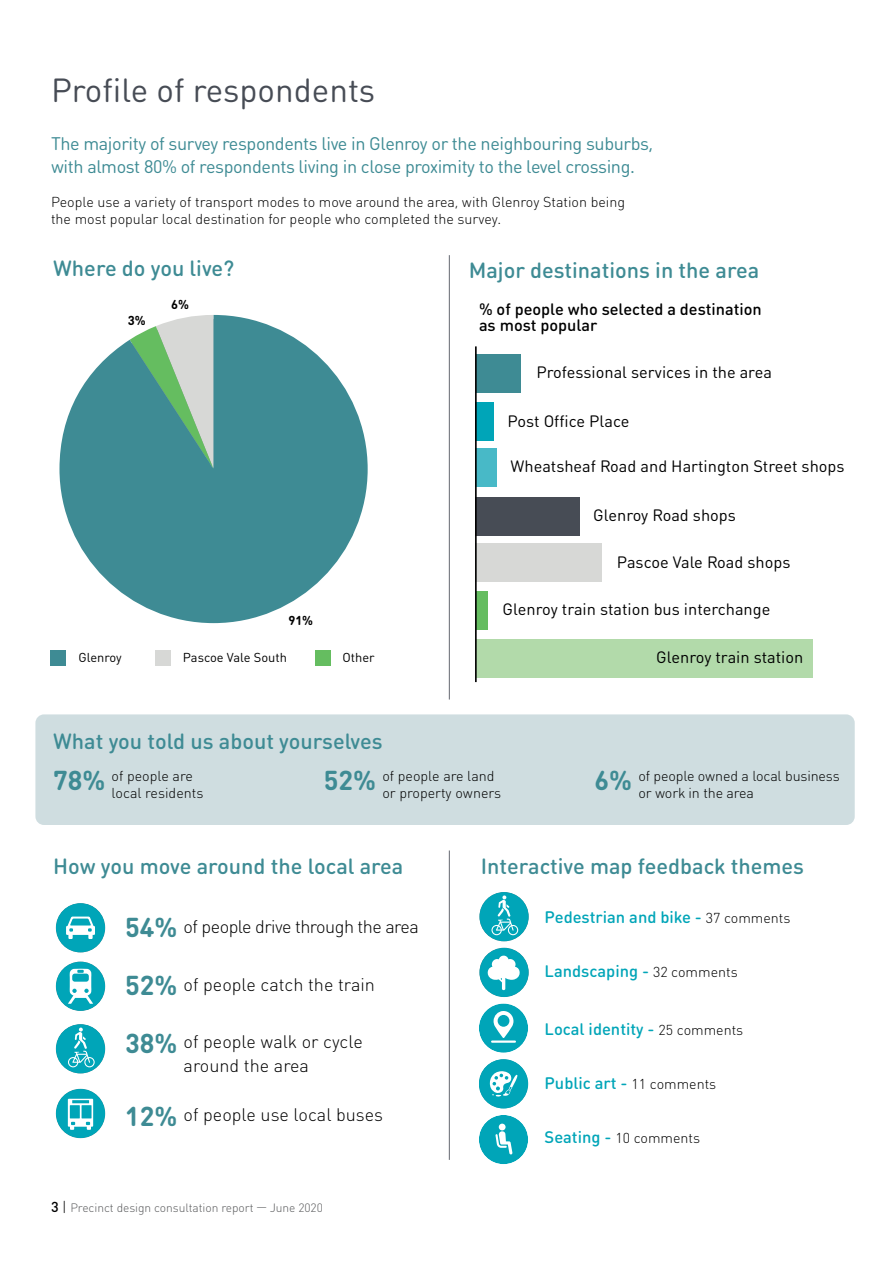
<style>
.page{position:relative;width:893px;height:1263px;background:#fff}
.page>*{position:absolute;margin:0;border:0;box-sizing:border-box;transform-origin:0 0}
.t1{font:33px "DIN Round OT";color:#474c55}
.t2{font:500 21.75px "DIN Round OT";color:#3e8b94}
.t3{font:18px/22.5px "DIN Round OT";letter-spacing:-.02em;color:#3e8b94}
.t4{font:300 18px/23.4px "DIN Round OT";color:#000;text-align:center}
.t5{font:300 18px "DIN Round OT";letter-spacing:-.03em;color:#000}
.t6{font:500 16.5px "DIN Round OT";color:#00a5b8}
.t7{font:16.35px "DIN Round OT";color:#000}
.t8{font:500 16.35px/16.4px "DIN Round OT";color:#000}
.t9{font:300 14.25px/17.1px "DIN Round OT";color:#000}
.t10{font:12.75px "DIN Round OT";color:#000}
.t11{font:700 12.75px "DIN Round OT";color:#000}
.t12{font:300 12px "DIN Round OT";letter-spacing:-.005em;color:#58595b}
.s1{font-weight:700;font-size:27px;color:#3e8b94}
.s2{font-weight:500;font-size:14.25px;color:#000}
.s3{font-size:14.25px;color:#000}
.s4{font-weight:300;font-size:14.25px;color:#000}
.s5{font-weight:500;font-size:16.5px;color:#00a5b8}
</style>
<div class="page">
<div style="left:35px;top:714px;width:820px;height:111px;background:#cfdde0;border-radius:9px"></div>
<svg style="left:59px;top:315px;width:309px;height:308px;fill:#3e8b94"></svg>
<div style="left:51px;top:650px;width:15px;height:16px;background:#3e8b94"></div>
<div style="left:155px;top:650px;width:16px;height:16px;background:#d7d8d6"></div>
<div style="left:315px;top:650px;width:15px;height:16px;background:#65bd60"></div>
<div style="left:476px;top:639px;width:336px;height:38px;background:#b2daaa"></div>
<div style="left:476px;top:591px;width:12px;height:38px;background:#65bd60"></div>
<div style="left:476px;top:543px;width:126px;height:39px;background:#d7d8d6"></div>
<div style="left:476px;top:497px;width:104px;height:38px;background:#474c55"></div>
<div style="left:476px;top:448px;width:21px;height:39px;background:#48b9c7"></div>
<div style="left:476px;top:402px;width:18px;height:39px;background:#00a5b8"></div>
<div style="left:476px;top:354px;width:45px;height:38px;background:#3e8b94"></div>
<hr style="left:475px;top:346px;width:2px;height:336px;background:#000">
<div style="left:56px;top:903px;width:49px;height:49px;background:#00a5b8;border-radius:50%"></div>
<svg style="left:66px;top:916px;width:29px;height:23px"></svg>
<div style="left:56px;top:961px;width:49px;height:50px;background:#00a5b8;border-radius:50%"></div>
<svg style="left:68px;top:969px;width:25px;height:35px"></svg>
<div style="left:56px;top:1024px;width:49px;height:49px;background:#00a5b8;border-radius:50%"></div>
<svg style="left:68px;top:1027px;width:27px;height:40px"></svg>
<div style="left:56px;top:1089px;width:49px;height:49px;background:#00a5b8;border-radius:50%"></div>
<svg style="left:68px;top:1099px;width:25px;height:31px"></svg>
<hr style="left:449px;top:255px;width:1px;height:444px;background:#474c55">
<hr style="left:449px;top:850px;width:1px;height:310px;background:#474c55">
<div style="left:479px;top:892px;width:50px;height:49px;background:#00a5b8;border-radius:50%"></div>
<svg style="left:491px;top:895px;width:27px;height:40px"></svg>
<div style="left:479px;top:948px;width:50px;height:49px;background:#00a5b8;border-radius:50%"></div>
<svg style="left:486px;top:954px;width:36px;height:37px"></svg>
<div style="left:479px;top:1003px;width:49px;height:50px;background:#00a5b8;border-radius:50%"></div>
<hr style="left:491px;top:1040px;width:25px;height:3px;background:#fff">
<svg style="left:493px;top:1011px;width:20px;height:27px"></svg>
<svg style="left:479px;top:1059px;width:49px;height:49px"></svg>
<div style="left:479px;top:1115px;width:49px;height:49px;background:#00a5b8;border-radius:50%"></div>
<div style="left:499px;top:1124px;width:7px;height:6px;background:#fff;border-radius:50%"></div>
<svg style="left:495px;top:1131px;width:18px;height:23px"></svg>
<h1 class="t1" style="left:51px;top:70px;width:326px">Profile of respondents</h1>
<p class="t3" style="left:51px;top:132px;width:604px">The majority of survey respondents live in Glenroy or the neighbouring suburbs, with almost 80% of respondents living in close proximity to the level crossing.</p>
<p class="t9" style="left:51px;top:193px;width:576px">People use a variety of transport modes to move around the area, with Glenroy Station being the most popular local destination for people who completed the survey.</p>
<h2 class="t2" style="left:53px;top:254px;width:183px">Where do you live?</h2>
<p class="t11" style="left:128px;top:312px;width:19px">3%</p>
<p class="t11" style="left:171px;top:296px;width:19px">6%</p>
<p class="t11" style="left:288px;top:612px;width:26px">91%</p>
<p class="t10" style="left:78px;top:650px;width:45px">Glenroy</p>
<p class="t10" style="left:183px;top:650px;width:105px">Pascoe Vale South</p>
<p class="t10" style="left:343px;top:650px;width:34px">Other</p>
<h2 class="t2" style="left:469px;top:257px;width:292px">Major destinations in the area</h2>
<p class="t8" style="left:479px;top:301px;width:284px">% of people who selected a destination as most popular</p>
<p class="t7" style="left:536px;top:362px;width:237px">Professional services in the area</p>
<p class="t7" style="left:507px;top:411px;width:124px">Post Office Place</p>
<p class="t7" style="left:510px;top:456px;width:336px">Wheatsheaf Road and Hartington Street shops</p>
<p class="t7" style="left:593px;top:505px;width:144px">Glenroy Road shops</p>
<p class="t7" style="left:617px;top:552px;width:175px">Pascoe Vale Road shops</p>
<p class="t7" style="left:503px;top:599px;width:269px">Glenroy train station bus interchange</p>
<p class="t7" style="left:656px;top:647px;width:148px">Glenroy train station</p>
<h2 class="t2" style="left:53px;top:727px;width:331px">What you told us about yourselves</h2>
<p class="t9" style="left:112px;top:767px;width:93px;text-indent:-58px"><span class="s1">78%</span> of people are local residents</p>
<p class="t9" style="left:382px;top:767px;width:120px;text-indent:-58px"><span class="s1">52%</span> of people are land or property owners</p>
<p class="t9" style="left:638px;top:767px;width:203px;text-indent:-44px"><span class="s1">6%</span> of people owned a local business or work in the area</p>
<h2 class="t2" style="left:53px;top:852px;width:352px">How you move around the local area</h2>
<p class="t5" style="left:125px;top:915px;width:295px"><span class="s1">54%</span> of people drive through the area</p>
<p class="t4" style="left:125px;top:972px;width:251px"><span class="s1">52%</span> of people catch the train</p>
<p class="t4" style="left:125px;top:1030px;width:239px"><span class="s1">38%</span> of people walk or cycle around the area</p>
<p class="t4" style="left:125px;top:1103px;width:259px"><span class="s1">12%</span> of people use local buses</p>
<p class="t12" style="left:51px;top:1200px;width:273px"><span class="s2">3</span> <span class="s3">|</span> Precinct design consultation report — June 2020</p>
<h2 class="t2" style="left:481px;top:852px;width:325px">Interactive map feedback themes</h2>
<p class="t6" style="left:545px;top:906px;width:247px">Pedestrian and bike - <span class="s4">37 comments</span></p>
<p class="t6" style="left:545px;top:960px;width:195px">Landscaping - <span class="s4">32 comments</span></p>
<p class="t6" style="left:545px;top:1018px;width:200px">Local identity - <span class="s4">25 comments</span></p>
<p class="t6" style="left:545px;top:1072px;width:173px">Public art - <span class="s4">11 comments</span></p>
<p class="t9" style="left:545px;top:1129px;width:157px"><span class="s5">Seating -</span> 10 comments</p>
</div>
